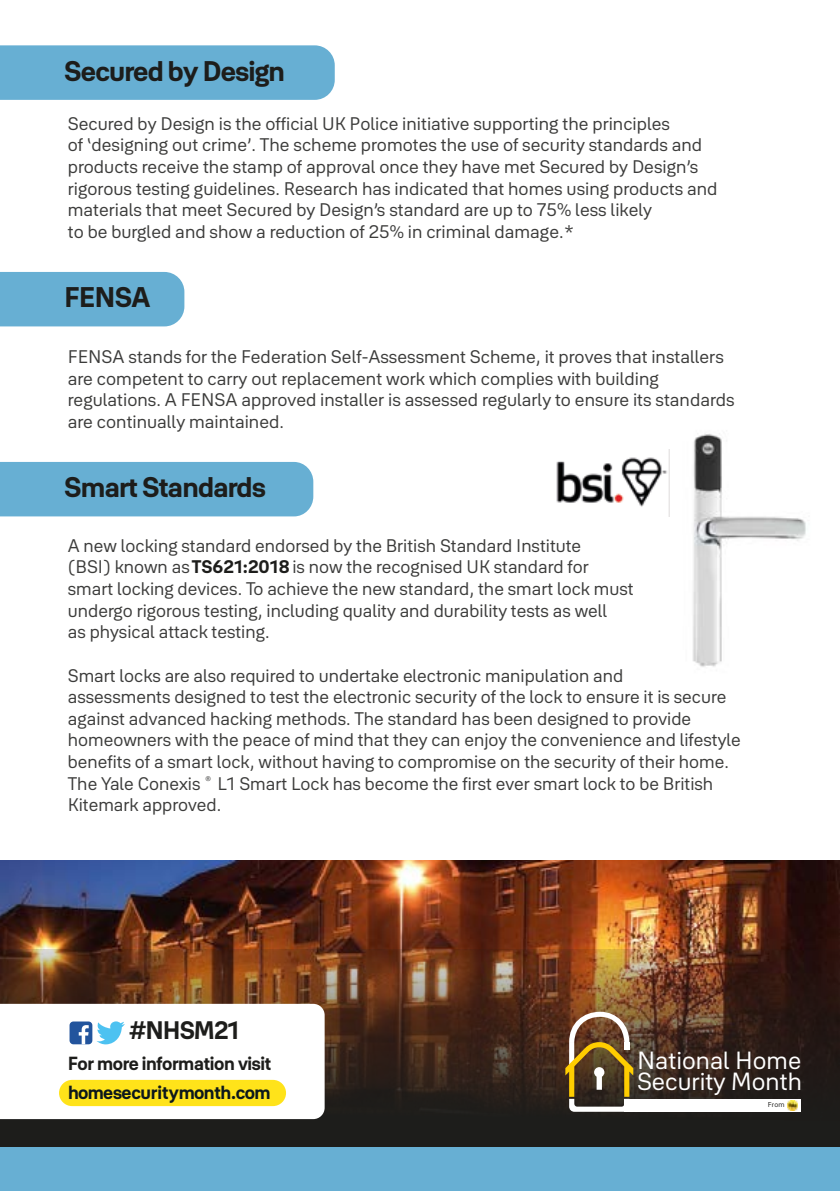
<style>
.page{position:relative;width:840px;height:1191px;background:#fff}
.page>*{position:absolute;margin:0;border:0;box-sizing:border-box;transform-origin:0 0}
.t1{font:700 28px "Yale Solis";letter-spacing:-.03em;color:#1d1d1b}
.t2{font:700 25px "Yale Solis";letter-spacing:-.04em;color:#1d1d1b}
.t3{font:24.6px/21.4px "Yale Solis";color:#fff}
.t4{font:700 18.8px "Yale Solis";letter-spacing:-.06em;color:#1d1d1b}
.t5{font:700 18.8px "Yale Solis";letter-spacing:-.03em;color:#1d1d1b}
.t6{font:700 18.8px "Yale Solis";letter-spacing:-.02em;color:#0d181c}
.t7{font:18px/21.6px "Yale Solis";color:#3c3c3b}
.t8{font:7px "Yale Solis";color:#1d1d1b}
.s1{font-weight:700;color:#1d1d1b}
</style>
<div class="page">
<img style="left:0;top:860px;width:839px;height:90px">
<img style="left:0;top:950px;width:839px;height:197px">
<div style="left:0;top:45px;width:334px;height:55px;background:#67afd3"></div>
<div style="left:0;top:272px;width:184px;height:54px;background:#67afd3"></div>
<div style="left:0;top:462px;width:313px;height:54px;background:#67afd3"></div>
<img style="left:693px;top:434px;width:113px;height:233px">
<img style="left:639px;top:1117px;width:153px;height:2px">
<svg style="left:0;top:1003px;width:324px;height:116px"></svg>
<div style="left:0;top:1147px;width:839px;height:44px;background:#67afd3"></div>
<div style="left:624px;top:1098px;width:175px;height:13px;background:#fff"></div>
<img style="left:565px;top:1011px;width:68px;height:100px">
<svg style="left:787px;top:1100px;width:10px;height:10px"></svg>
<img style="left:556px;top:449px;width:113px;height:67px">
<h1 class="t1" style="left:64px;top:54px;width:222px">Secured by Design</h1>
<p class="t7" style="left:68px;top:112px;width:651px">Secured by Design is the official UK Police initiative supporting the principles<br>of ‘designing out crime’. The scheme promotes the use of security standards and products receive the stamp of approval once they have met Secured by Design’s rigorous testing guidelines. Research has indicated that homes using products and materials that meet Secured by Design’s standard are up to 75% less likely<br>to be burgled and show a reduction of 25% in criminal damage.*</p>
<h1 class="t1" style="left:64px;top:280px;width:88px">FENSA</h1>
<p class="t7" style="left:68px;top:346px;width:668px">FENSA stands for the Federation Self-Assessment Scheme, it proves that installers are competent to carry out replacement work which complies with building regulations. A FENSA approved installer is assessed regularly to ensure its standards are continually maintained.</p>
<h1 class="t1" style="left:64px;top:470px;width:203px">Smart Standards</h1>
<p class="t7" style="left:68px;top:534px;width:567px">A new locking standard endorsed by the British Standard Institute<br>(BSI) known as <span class="s1">TS621:2018</span> is now the recognised UK standard for smart locking devices. To achieve the new standard, the smart lock must undergo rigorous testing, including quality and durability tests as well<br>as physical attack testing.</p>
<p class="t7" style="left:68px;top:664px;width:674px">Smart locks are also required to undertake electronic manipulation and<br>assessments designed to test the electronic security of the lock to ensure it is secure against advanced hacking methods. The standard has been designed to provide homeowners with the peace of mind that they can enjoy the convenience and lifestyle benefits of a smart lock, without having to compromise on the security of their home.<br>The Yale Conexis <sup>®</sup> L1 Smart Lock has become the first ever smart lock to be British Kitemark approved.</p>
<h2 class="t2" style="left:129px;top:1014px;width:112px">#NHSM21</h2>
<p class="t5" style="left:68px;top:1051px;width:205px">For more information visit</p>
<p class="t6" style="left:68px;top:1081px;width:204px">homesecuritymonth.com</p>
<p class="t4" style="left:68px;top:1071px;width:186px">Formoreinformation visit</p>
<h3 class="t3" style="left:636px;top:1049px;width:166px">National Home<br>Security Month</h3>
<p class="t8" style="left:767px;top:1100px;width:18px">From</p>
</div>
